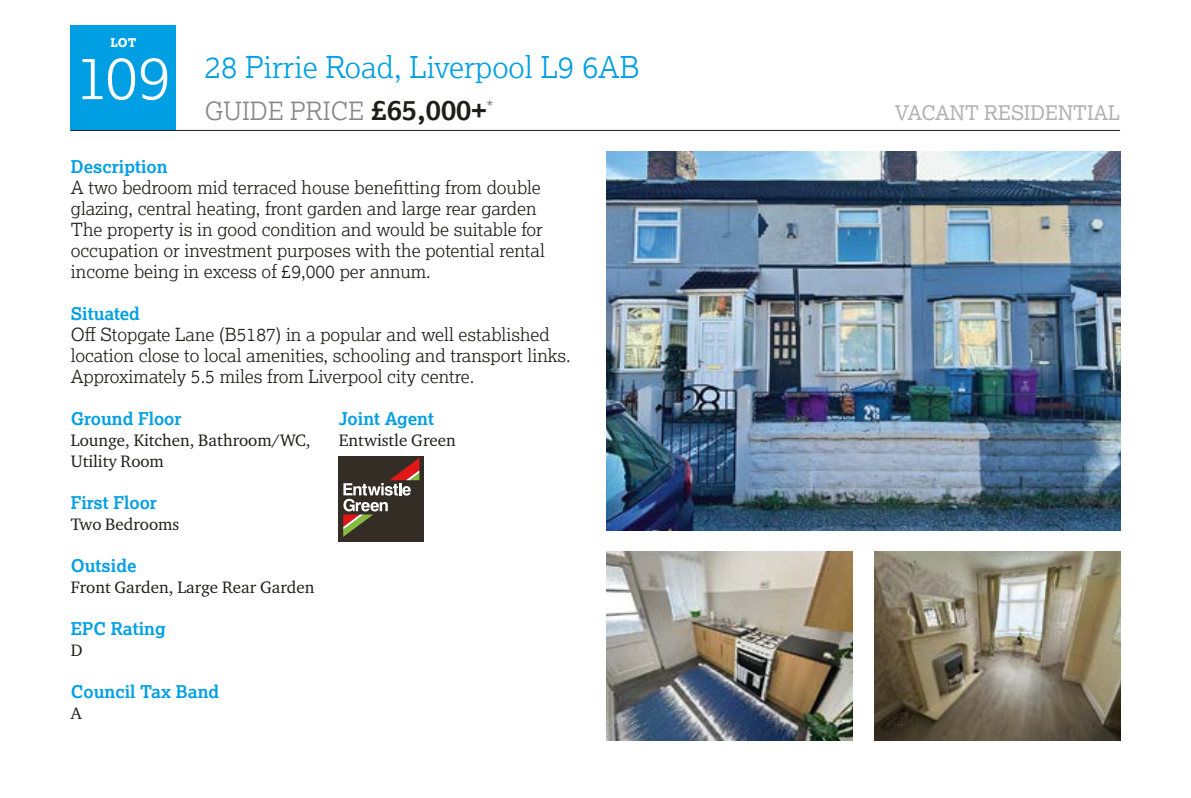
<style>
.page{position:relative;width:1191px;height:798px;background:#fff}
.page>*{position:absolute;margin:0;border:0;box-sizing:border-box;transform-origin:0 0}
.t1{font:300 60px "Lexia";color:#fff}
.t2{font:300 30px "Lexia";color:#009fe3}
.t3{font:300 25px "Lexia";color:#878787}
.t4{font:20px "Lexia";color:#b3b2b2}
.t5{font:300 18px/21px "Lexia";color:#1d1d1b}
.t6{font:18px "Lexia";color:#878787}
.t7{font:700 17.6px "Lexia";color:#009fe3}
.t8{font:17px/21px "Charter ITC Pro";color:#1d1d1b}
.t9{font:800 12px "Lexia";color:#fff}
.s1{font-weight:700;font-size:28px;color:#1d1d1b}
</style>
<div class="page">
<div style="left:71px;top:26px;width:105px;height:105px;background:#009fe3"></div>
<hr style="left:71px;top:130px;width:1049px;height:1px;background:#1d1d1b">
<div style="left:339px;top:456px;width:85px;height:85px;background:#332d26"></div>
<svg style="left:343px;top:458px;width:76px;height:78px"></svg>
<img style="left:607px;top:551px;width:245px;height:189px">
<img style="left:874px;top:551px;width:246px;height:189px">
<img style="left:607px;top:152px;width:513px;height:378px">
<p class="t9" style="left:110px;top:34px;width:28px">LOT</p>
<h1 class="t1" style="left:76px;top:39px;width:96px">109</h1>
<h2 class="t2" style="left:205px;top:48px;width:436px">28 Pirrie Road, Liverpool L9 6AB</h2>
<h3 class="t3" style="left:205px;top:95px;width:283px">GUIDE PRICE <span class="s1">£65,000+</span></h3>
<p class="t4" style="left:895px;top:100px;width:227px">VACANT RESIDENTIAL</p>
<p class="t6" style="left:486px;top:96px;width:8px">*</p>
<p class="t7" style="left:71px;top:155px;width:98px">Description</p>
<p class="t5" style="left:71px;top:176px;width:475px">A two bedroom mid terraced house benefitting from double glazing, central heating, front garden and large rear garden The property is in good condition and would be suitable for occupation or investment purposes with the potential rental income being in excess of £9,000 per annum.</p>
<p class="t7" style="left:71px;top:302px;width:71px">Situated</p>
<p class="t5" style="left:71px;top:323px;width:501px">Off Stopgate Lane (B5187) in a popular and well established location close to local amenities, schooling and transport links.<br>Approximately 5.5 miles from Liverpool city centre.</p>
<p class="t7" style="left:71px;top:407px;width:112px">Ground Floor</p>
<p class="t8" style="left:71px;top:429px;width:241px">Lounge, Kitchen, Bathroom/WC,<br>Utility Room</p>
<p class="t7" style="left:71px;top:491px;width:88px">First Floor</p>
<p class="t8" style="left:71px;top:513px;width:110px">Two Bedrooms</p>
<p class="t7" style="left:71px;top:554px;width:67px">Outside</p>
<p class="t8" style="left:71px;top:576px;width:245px">Front Garden, Large Rear Garden</p>
<p class="t7" style="left:71px;top:617px;width:96px">EPC Rating</p>
<p class="t8" style="left:71px;top:639px;width:13px">D</p>
<p class="t7" style="left:71px;top:680px;width:150px">Council Tax Band</p>
<p class="t8" style="left:71px;top:702px;width:12px">A</p>
<p class="t7" style="left:339px;top:407px;width:97px">Joint Agent</p>
<p class="t8" style="left:339px;top:429px;width:118px">Entwistle Green</p>
</div>
